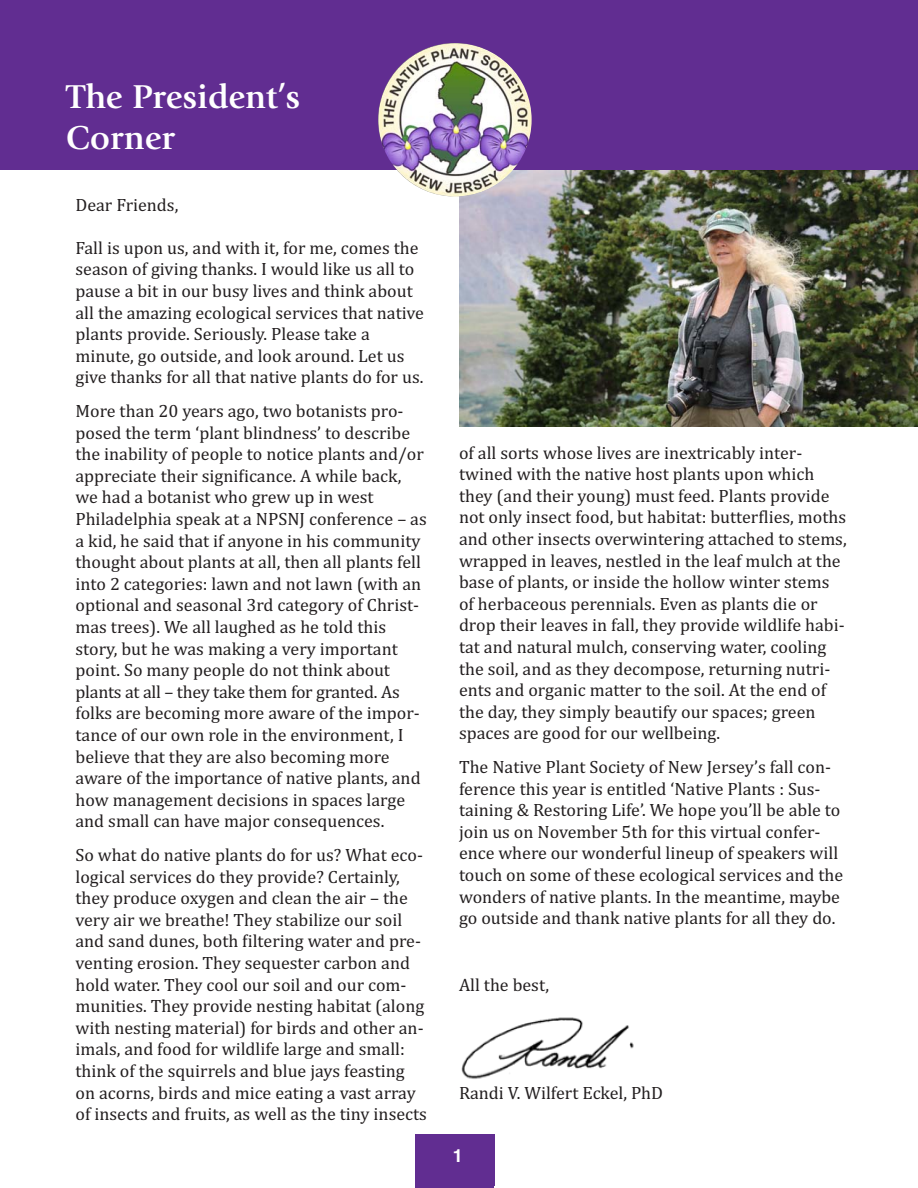
<style>
.page{position:relative;width:918px;height:1188px;background:#fff}
.page>*{position:absolute;margin:0;border:0;box-sizing:border-box;transform-origin:0 0}
.t1{font:700 34.5px/41.4px "Giovanni";color:#fff}
.t2{font:18px/21.6px "Cambria";color:#231f20}
.t3{font:700 18px "Helvetica";color:#fff}
</style>
<div class="page">
<img style="left:459px;top:170px;width:459px;height:257px">
<div style="left:0;top:0;width:918px;height:170px;background:#612d91"></div>
<img style="left:378px;top:43px;width:154px;height:153px;border-radius:50%">
<div style="left:415px;top:1134px;width:79px;height:54px;background:#612d91"></div>
<img style="left:461px;top:1017px;width:173px;height:62px">
<h1 class="t1" style="left:66px;top:78px;width:235px">The President’s<br>Corner</h1>
<p class="t2" style="left:76px;top:193px;width:104px">Dear Friends,</p>
<p class="t2" style="left:76px;top:237px;width:350px">Fall is upon us, and with it, for me, comes the season of giving thanks. I would like us all to pause a bit in our busy lives and think about all the amazing ecological services that native plants provide. Seriously. Please take a minute, go outside, and look around. Let us give thanks for all that native plants do for us.</p>
<p class="t2" style="left:76px;top:400px;width:353px">More than 20 years ago, two botanists pro&shy;posed the term ‘plant blindness’ to describe the inability of people to notice plants and/or appreciate their significance. A while back, we had a botanist who grew up in west Philadelphia speak at a NPSNJ conference – as a kid, he said that if anyone in his community thought about plants at all, then all plants fell into 2 categories: lawn and not lawn (with an optional and seasonal 3rd category of Christ&shy;mas trees). We all laughed as he told this story, but he was making a very important point. So many people do not think about plants at all – they take them for granted. As folks are becoming more aware of the impor&shy;tance of our own role in the environment, I believe that they are also becoming more aware of the importance of native plants, and how management decisions in spaces large and small can have major consequences.</p>
<p class="t2" style="left:76px;top:844px;width:353px">So what do native plants do for us? What eco&shy;logical services do they provide? Certainly, they produce oxygen and clean the air – the very air we breathe! They stabilize our soil and sand dunes, both filtering water and pre&shy;venting erosion. They sequester carbon and hold water. They cool our soil and our com&shy;munities. They provide nesting habitat (along with nesting material) for birds and other an&shy;imals, and food for wildlife large and small: think of the squirrels and blue jays feasting on acorns, birds and mice eating a vast array of insects and fruits, as well as the tiny insects</p>
<p class="t2" style="left:459px;top:442px;width:389px">of all sorts whose lives are inextricably inter&shy;twined with the native host plants upon which they (and their young) must feed. Plants provide not only insect food, but habitat: butterflies, moths and other insects overwintering attached to stems, wrapped in leaves, nestled in the leaf mulch at the base of plants, or inside the hollow winter stems of herbaceous perennials. Even as plants die or drop their leaves in fall, they provide wildlife habi&shy;tat and natural mulch, conserving water, cooling the soil, and as they decompose, returning nutri&shy;ents and organic matter to the soil. At the end of the day, they simply beautify our spaces; green spaces are good for our wellbeing.</p>
<p class="t2" style="left:459px;top:756px;width:386px">The Native Plant Society of New Jersey’s fall con&shy;ference this year is entitled ‘Native Plants : Sus&shy;taining &amp; Restoring Life’. We hope you’ll be able to join us on November 5th for this virtual confer&shy;ence where our wonderful lineup of speakers will touch on some of these ecological services and the wonders of native plants. In the meantime, maybe go outside and thank native plants for all they do.</p>
<p class="t2" style="left:459px;top:974px;width:92px">All the best,</p>
<p class="t2" style="left:459px;top:1082px;width:206px">Randi V. Wilfert Eckel, PhD</p>
<p class="t3" style="left:453px;top:1145px;width:12px">1</p>
</div>
